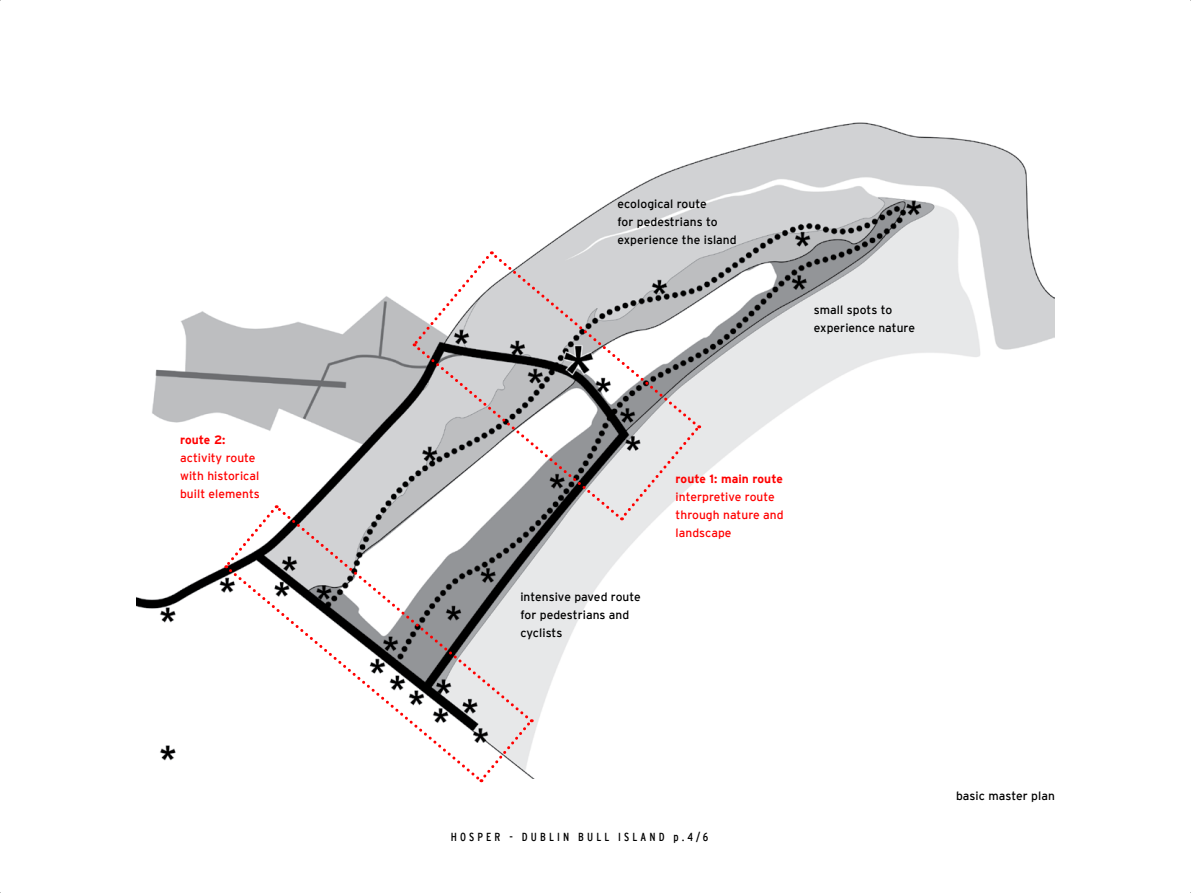
<style>
.page{position:relative;width:1191px;height:893px;background:#fff}
.page>*{position:absolute;margin:0;border:0;box-sizing:border-box;transform-origin:0 0}
.t1{font:12px/18px "Interstate";letter-spacing:.005em;color:#000}
.t2{font:12px/18px "Interstate";letter-spacing:.005em;color:#f00}
.t3{font:700 12px "Interstate";letter-spacing:.005em;color:#f00}
.t4{font:condensed 11.7px "Interstate";letter-spacing:.27em;color:#000}
</style>
<div class="page">
<img style="left:136px;top:122px;width:918px;height:656px">
<svg style="left:412px;top:251px;width:289px;height:270px"></svg>
<svg style="left:226px;top:569px;width:257px;height:214px"></svg>
<svg style="left:274px;top:504px;width:257px;height:217px"></svg>
<svg style="left:480px;top:719px;width:53px;height:63px"></svg>
<svg style="left:223px;top:505px;width:54px;height:64px"></svg>
<p class="t3" style="left:180px;top:433px;width:47px">route 2:</p>
<p class="t2" style="left:180px;top:449px;width:81px">activity route with historical built elements</p>
<p class="t1" style="left:617px;top:195px;width:121px">ecological route<br>for pedestrians to experience the island</p>
<p class="t1" style="left:814px;top:301px;width:103px">small spots to experience nature</p>
<p class="t1" style="left:520px;top:587px;width:122px">intensive paved route for pedestrians and cyclists</p>
<p class="t3" style="left:675px;top:472px;width:109px">route 1: main route</p>
<p class="t2" style="left:675px;top:488px;width:109px">interpretive route through nature and landscape</p>
<p class="t4" style="left:451px;top:831px;width:259px">HOSPER - DUBLIN BULL ISLAND p.4/6</p>
<p class="t1" style="left:956px;top:787px;width:100px">basic master plan</p>
</div>
